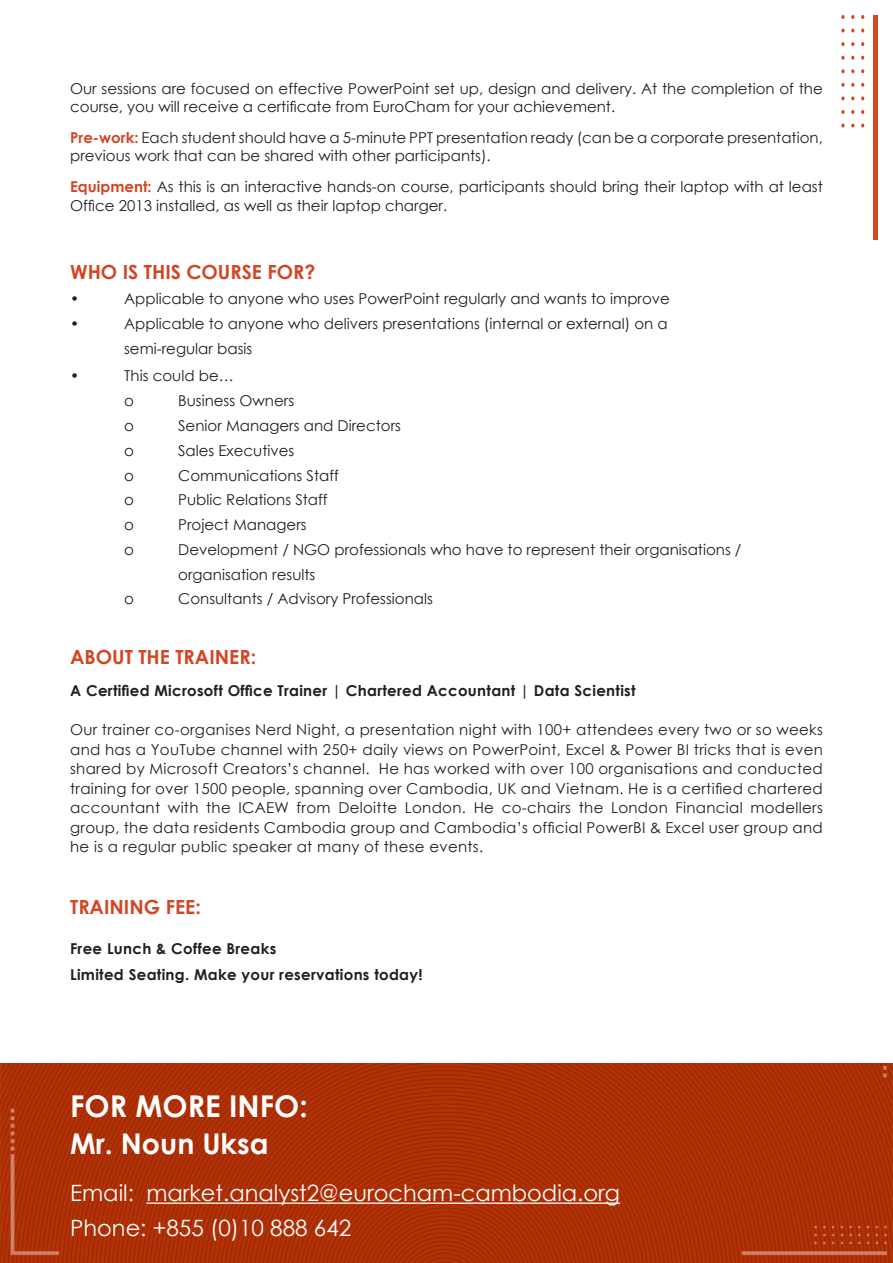
<style>
.page{position:relative;width:893px;height:1263px;background:#fff}
.page>*{position:absolute;margin:0;border:0;box-sizing:border-box;transform-origin:0 0}
.t1{font:700 30px "Century Gothic";color:#fff}
.t2{font:700 28.5px "Century Gothic";color:#fff}
.t3{font:22.5px "Century Gothic";color:#fff}
.Body{font:700 19.5px "Century Gothic";color:#d24625}
.Body-2{font:15px/19.5px "Century Gothic";color:#231f20}
.Body-3{font:700 15px "Century Gothic";letter-spacing:.02em;color:#231f20}
.s1{font-weight:700;color:#d24625}
</style>
<div class="page">
<img style="left:0;top:1063px;width:893px;height:200px">
<hr style="left:146px;top:1202px;width:474px;height:2px;background:#fff">
<div style="left:873px;top:15px;width:5px;height:225px;background:#d24625"></div>
<svg style="left:841px;top:110px;width:3px;height:4px"></svg>
<svg style="left:851px;top:110px;width:3px;height:4px"></svg>
<svg style="left:851px;top:83px;width:3px;height:4px"></svg>
<svg style="left:851px;top:69px;width:3px;height:4px"></svg>
<svg style="left:861px;top:110px;width:3px;height:4px"></svg>
<svg style="left:861px;top:96px;width:3px;height:4px"></svg>
<svg style="left:861px;top:83px;width:3px;height:4px"></svg>
<svg style="left:861px;top:69px;width:3px;height:4px"></svg>
<svg style="left:861px;top:56px;width:3px;height:4px"></svg>
<svg style="left:841px;top:42px;width:3px;height:4px"></svg>
<svg style="left:841px;top:15px;width:3px;height:4px"></svg>
<svg style="left:851px;top:42px;width:3px;height:4px"></svg>
<svg style="left:851px;top:15px;width:3px;height:4px"></svg>
<svg style="left:861px;top:42px;width:3px;height:4px"></svg>
<svg style="left:861px;top:15px;width:3px;height:4px"></svg>
<p class="Body-2" style="left:70px;top:79px;width:754px;line-height:18px">Our sessions are focused on effective PowerPoint set up, design and delivery. At the completion of the course, you will receive a certificate from EuroCham for your achievement.</p>
<p class="Body-2" style="left:70px;top:128px;width:754px;line-height:18px"><span class="s1">Pre-work:</span> Each student should have a 5-minute PPT presentation ready (can be a corporate presentation, previous work that can be shared with other participants).</p>
<p class="Body-2" style="left:70px;top:176px;width:754px"><span class="s1">Equipment:</span> As this is an interactive hands-on course, participants should bring their laptop with at least<br>Office 2013 installed, as well as their laptop charger.</p>
<p class="Body" style="left:70px;top:258px;width:247px">WHO IS THIS COURSE FOR?</p>
<p class="Body-2" style="left:70px;top:289px;width:11px">•</p>
<p class="Body-2" style="left:124px;top:289px;width:547px">Applicable to anyone who uses PowerPoint regularly and wants to improve</p>
<p class="Body-2" style="left:70px;top:314px;width:11px">•</p>
<p class="Body-2" style="left:124px;top:314px;width:545px">Applicable to anyone who delivers presentations (internal or external) on a</p>
<p class="Body-2" style="left:124px;top:338px;width:130px">semi-regular basis</p>
<p class="Body-2" style="left:70px;top:366px;width:11px">•</p>
<p class="Body-2" style="left:124px;top:366px;width:111px">This could be…</p>
<p class="Body-2" style="left:124px;top:391px;width:11px">o</p>
<p class="Body-2" style="left:178px;top:391px;width:117px">Business Owners</p>
<p class="Body-2" style="left:124px;top:416px;width:11px">o</p>
<p class="Body-2" style="left:178px;top:416px;width:224px">Senior Managers and Directors</p>
<p class="Body-2" style="left:124px;top:440px;width:11px">o</p>
<p class="Body-2" style="left:178px;top:440px;width:118px">Sales Executives</p>
<p class="Body-2" style="left:124px;top:465px;width:11px">o</p>
<p class="Body-2" style="left:178px;top:465px;width:162px">Communications Staff</p>
<p class="Body-2" style="left:124px;top:490px;width:11px">o</p>
<p class="Body-2" style="left:178px;top:490px;width:151px">Public Relations Staff</p>
<p class="Body-2" style="left:124px;top:515px;width:11px">o</p>
<p class="Body-2" style="left:178px;top:515px;width:130px">Project Managers</p>
<p class="Body-2" style="left:124px;top:539px;width:11px">o</p>
<p class="Body-2" style="left:178px;top:539px;width:565px">Development / NGO professionals who have to represent their organisations /</p>
<p class="Body-2" style="left:178px;top:564px;width:139px">organisation results</p>
<p class="Body-2" style="left:124px;top:589px;width:11px">o</p>
<p class="Body-2" style="left:178px;top:589px;width:256px">Consultants / Advisory Professionals</p>
<p class="Body" style="left:70px;top:642px;width:188px">ABOUT THE TRAINER:</p>
<p class="Body-3" style="left:70px;top:679px;width:567px">A Certified Microsoft Office Trainer | Chartered Accountant | Data Scientist</p>
<p class="Body-2" style="left:70px;top:720px;width:754px;text-align:justify">Our trainer co-organises Nerd Night, a presentation night with 100+ attendees every two or so weeks and has a YouTube channel with 250+ daily views on PowerPoint, Excel &amp; Power BI tricks that is even shared by Microsoft Creators’s channel. He has worked with over 100 organisations and conducted training for over 1500 people, spanning over Cambodia, UK and Vietnam. He is a certified chartered accountant with the ICAEW from Deloitte London. He co-chairs the London Financial modellers group, the data residents Cambodia group and Cambodia’s official PowerBI &amp; Excel user group and he is a regular public speaker at many of these events.</p>
<p class="Body" style="left:70px;top:892px;width:132px">TRAINING FEE:</p>
<p class="Body-3" style="left:70px;top:937px;width:208px">Free Lunch &amp; Coffee Breaks</p>
<p class="Body-3" style="left:70px;top:963px;width:354px">Limited Seating. Make your reservations today!</p>
<h2 class="t1" style="left:70px;top:1083px;width:239px">FOR MORE INFO:</h2>
<h2 class="t2" style="left:70px;top:1122px;width:200px">Mr. Noun Uksa</h2>
<h2 class="t3" style="left:70px;top:1177px;width:551px">Email: market.analyst2@eurocham-cambodia.org</h2>
<h2 class="t3" style="left:70px;top:1212px;width:283px">Phone: +855 (0)10 888 642</h2>
</div>
